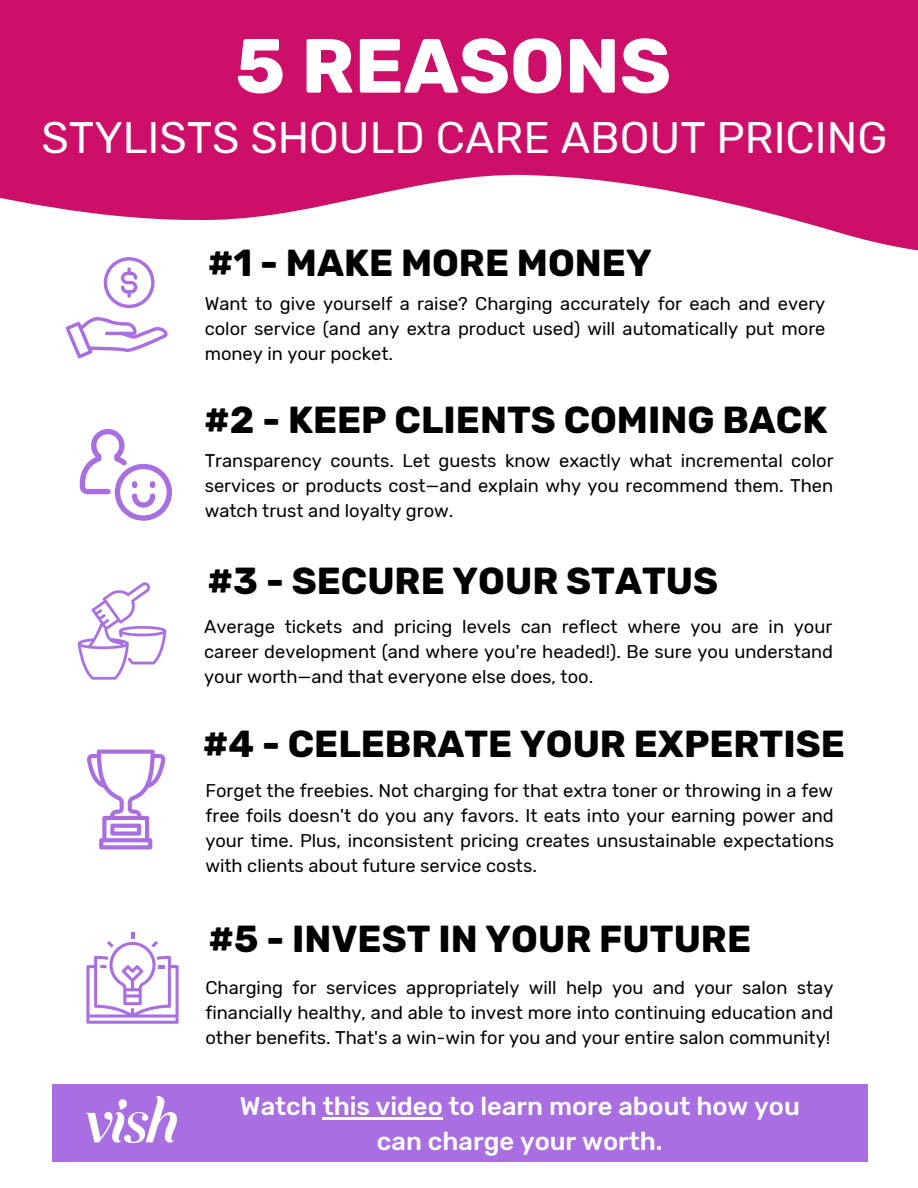
<style>
.page{position:relative;width:918px;height:1188px;background:#fff}
.page>*{position:absolute;margin:0;border:0;box-sizing:border-box;transform-origin:0 0}
.t1{font:700 76.65px "Rubik";color:#fff}
.t2{font:44.1px "Rubik";color:#fff}
.t3{font:700 37.5px "Rubik";color:#000}
.t4{font:500 25.5px/34.8px "Rubik";color:#fff;text-align:center}
.t5{font:18.3px/24.8px "Rubik";color:#000;text-align:justify}
</style>
<div class="page">
<svg style="left:0;top:0;width:918px;height:286px;fill:#ce0f69"></svg>
<div style="left:52px;top:1085px;width:816px;height:77px;background:#a96fe2"></div>
<svg style="left:66px;top:317px;width:102px;height:41px"></svg>
<svg style="left:104px;top:257px;width:51px;height:51px"></svg>
<svg style="left:80px;top:429px;width:92px;height:92px"></svg>
<img style="left:77px;top:582px;width:90px;height:98px">
<svg style="left:87px;top:750px;width:78px;height:99px"></svg>
<svg style="left:86px;top:933px;width:93px;height:91px"></svg>
<img style="left:87px;top:1096px;width:90px;height:46px">
<hr style="left:323px;top:1117px;width:120px;height:2px;background:#fff">
<p class="t1" style="left:235px;top:21px;width:437px">5 REASONS</p>
<p class="t2" style="left:42px;top:112px;width:847px">STYLISTS SHOULD CARE ABOUT PRICING</p>
<p class="t3" style="left:208px;top:241px;width:446px">#1 - MAKE MORE MONEY</p>
<p class="t5" style="left:205px;top:292px;width:622px">Want to give yourself a raise? Charging accurately for each and every color service (and any extra product used) will automatically put more money in your pocket.</p>
<p class="t3" style="left:204px;top:398px;width:625px">#2 - KEEP CLIENTS COMING BACK</p>
<p class="t5" style="left:205px;top:449px;width:630px">Transparency counts. Let guests know exactly what incremental color services or products cost—and explain why you recommend them. Then watch trust and loyalty grow.</p>
<p class="t3" style="left:208px;top:559px;width:512px">#3 - SECURE YOUR STATUS</p>
<p class="t5" style="left:204px;top:615px;width:630px">Average tickets and pricing levels can reflect where you are in your career development (and where you're headed!). Be sure you understand your worth—and that everyone else does, too.</p>
<p class="t3" style="left:203px;top:722px;width:644px">#4 - CELEBRATE YOUR EXPERTISE</p>
<p class="t5" style="left:205px;top:779px;width:630px">Forget the freebies. Not charging for that extra toner or throwing in a few free foils doesn't do you any favors. It eats into your earning power and your time. Plus, inconsistent pricing creates unsustainable expectations with clients about future service costs.</p>
<p class="t3" style="left:208px;top:917px;width:544px">#5 - INVEST IN YOUR FUTURE</p>
<p class="t5" style="left:205px;top:975px;width:630px">Charging for services appropriately will help you and your salon stay financially healthy, and able to invest more into continuing education and other benefits. That's a win-win for you and your entire salon community!</p>
<p class="t4" style="left:240px;top:1089px;width:562px">Watch this video to learn more about how you can charge your worth.</p>
</div>
